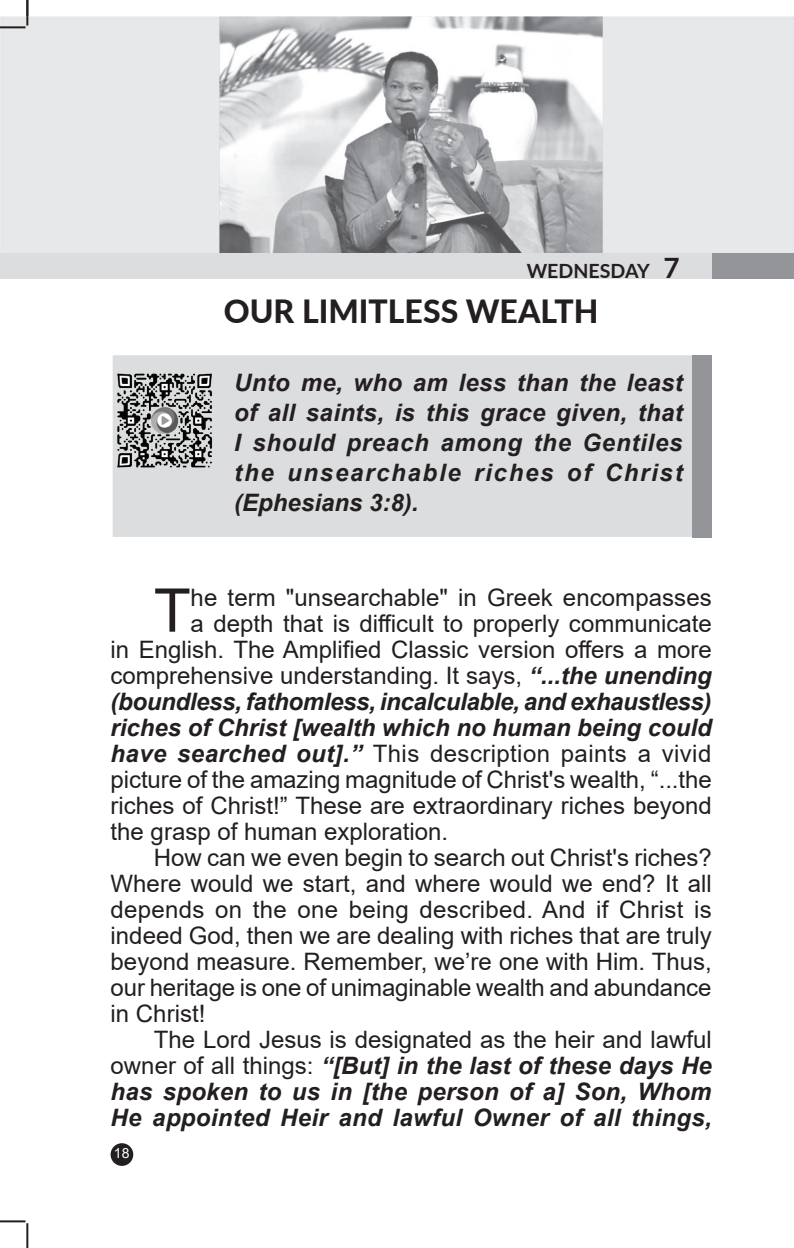
<style>
.page{position:relative;width:794px;height:1248px;background:#fff}
.page>*{position:absolute;margin:0;border:0;box-sizing:border-box;transform-origin:0 0}
.t1{font:60.4px "Arial";color:#231f20}
.t2{font:900 32px "Lato";color:#231f20}
.t3{font:24px "Arial";color:#231f20}
.t4{font:italic 700 24px/30px "Arial";color:#231f20;text-align:justify}
.t5{font:700 19.6px "Lato";color:#231f20}
.t6{font:14px "Arial";color:#fff}
.s1{font-size:28px}
.s2{font-weight:700;font-style:italic}
.s3{font-weight:400;font-style:normal}
</style>
<div class="page">
<div style="left:0;top:252px;width:794px;height:27px;background:#939598"></div>
<div style="left:0;top:252px;width:712px;height:27px;background:#dcdddf"></div>
<div style="left:111px;top:1143px;width:22px;height:22px;background:#231f20;border-radius:50%"></div>
<hr style="left:0;top:1220px;width:26px;height:2px;background:#231f20">
<hr style="left:26px;top:1222px;width:2px;height:25px;background:#231f20">
<div style="left:111px;top:353px;width:584px;height:186px;background:#dcdddf;border:2px solid #fff"></div>
<div style="left:692px;top:355px;width:20px;height:182px;background:#939598"></div>
<img style="left:0;top:16px;width:794px;height:237px">
<hr style="left:0;top:26px;width:26px;height:2px;background:#231f20">
<hr style="left:26px;top:0;width:2px;height:26px;background:#231f20">
<img style="left:117px;top:373px;width:96px;height:95px">
<p class="t5" style="left:527px;top:256px;width:155px">WEDNESDAY <span class="s1">7</span></p>
<h2 class="t2" style="left:224px;top:287px;width:376px">OUR LIMITLESS WEALTH</h2>
<p class="t4" style="left:234px;top:368px;width:450px">Unto me, who am less than the least of all saints, is this grace given, that I should preach among the Gentiles the unsearchable riches of Christ (Ephesians 3:8).</p>
<h1 class="t1" style="left:154px;top:568px;width:38px">T</h1>
<p class="t3" style="left:191px;top:580px;width:522px">he term "unsearchable" in Greek encompasses</p>
<p class="t3" style="left:191px;top:606px;width:522px">a depth that is difficult to properly communicate</p>
<p class="t3" style="left:111px;top:632px;width:602px">in English. The Amplified Classic version offers a more</p>
<p class="t3" style="left:111px;top:658px;width:602px">comprehensive understanding. It says, <span class="s2">“...the unending</span></p>
<p class="t4" style="left:111px;top:687px;width:602px">(boundless, fathomless, incalculable, and exhaustless)</p>
<p class="t4" style="left:111px;top:713px;width:602px">riches of Christ [wealth which no human being could</p>
<p class="t3" style="left:111px;top:736px;width:602px"><span class="s2">have searched out].”</span> This description paints a vivid</p>
<p class="t3" style="left:111px;top:762px;width:602px">picture of the amazing magnitude of Christ's wealth, “...the</p>
<p class="t3" style="left:111px;top:788px;width:602px">riches of Christ!” These are extraordinary riches beyond</p>
<p class="t3" style="left:111px;top:814px;width:339px">the grasp of human exploration.</p>
<p class="t3" style="left:154px;top:840px;width:559px">How can we even begin to search out Christ's riches?</p>
<p class="t3" style="left:111px;top:866px;width:602px">Where would we start, and where would we end? It all</p>
<p class="t3" style="left:111px;top:892px;width:602px">depends on the one being described. And if Christ is</p>
<p class="t3" style="left:111px;top:918px;width:602px">indeed God, then we are dealing with riches that are truly</p>
<p class="t3" style="left:111px;top:944px;width:602px">beyond measure. Remember, we’re one with Him. Thus,</p>
<p class="t3" style="left:111px;top:970px;width:602px">our heritage is one of unimaginable wealth and abundance</p>
<p class="t3" style="left:111px;top:996px;width:96px">in Christ!</p>
<p class="t3" style="left:154px;top:1022px;width:559px">The Lord Jesus is designated as the heir and lawful</p>
<p class="t4" style="left:111px;top:1050px;width:602px"><span class="s3">owner of all things:</span> “[But] in the last of these days He</p>
<p class="t4" style="left:111px;top:1076px;width:602px">has spoken to us in [the person of a] Son, Whom</p>
<p class="t4" style="left:111px;top:1102px;width:603px">He appointed Heir and lawful Owner of all things,</p>
<p class="t6" style="left:114px;top:1143px;width:17px">18</p>
</div>
